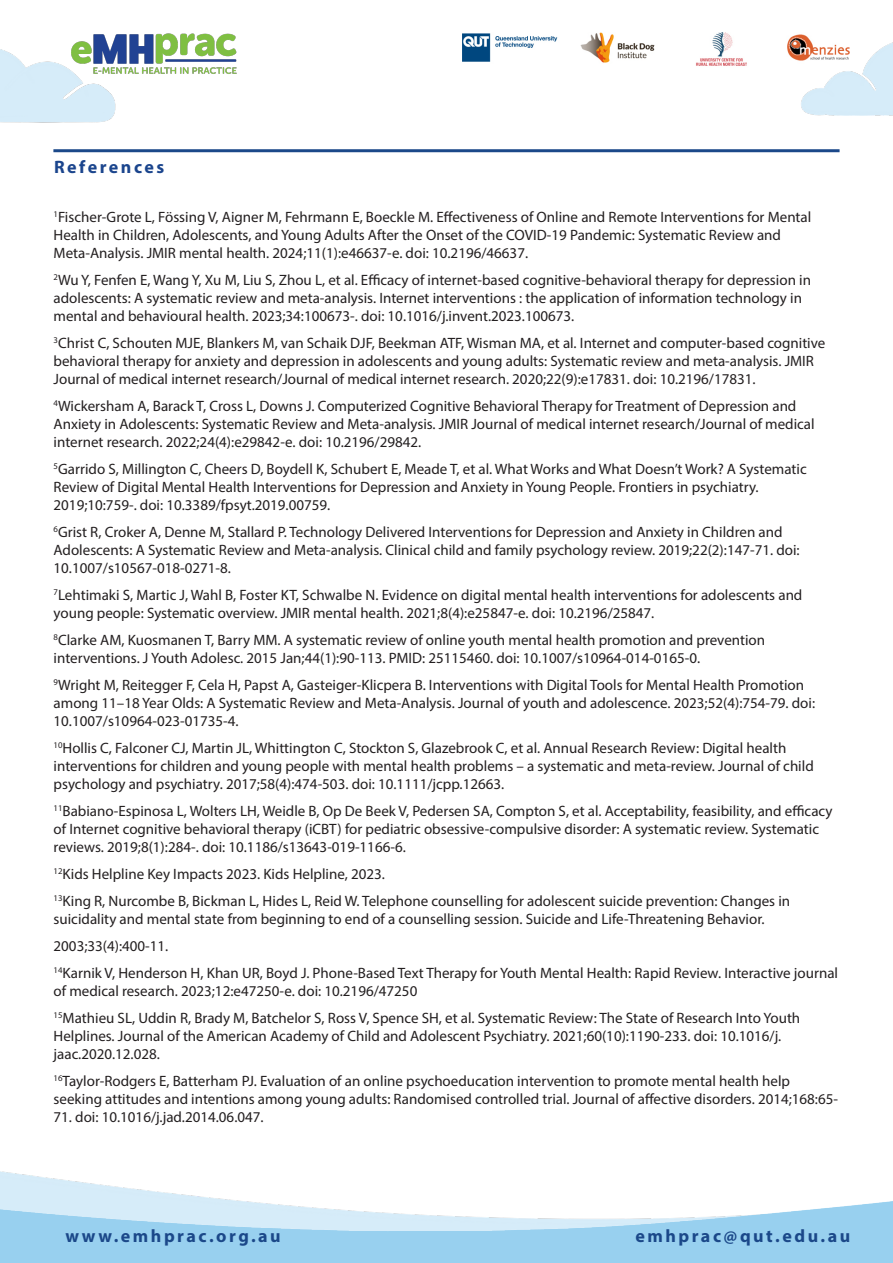
<style>
.page{position:relative;width:893px;height:1263px;background:#fff}
.page>*{position:absolute;margin:0;border:0;box-sizing:border-box;transform-origin:0 0}
.t1{font:700 18px "Myriad Pro";letter-spacing:.14em;color:#1b4889}
.t2{font:700 18px "Myriad Pro";letter-spacing:.14em;color:#1b458d}
.t3{font:15px/18px "Myriad Pro";color:#231f20}
</style>
<div class="page">
<img style="left:163px;top:33px;width:74px;height:41px">
<img style="left:462px;top:32px;width:274px;height:34px">
<img style="left:736px;top:34px;width:157px;height:82px">
<img style="left:0;top:33px;width:163px;height:120px">
<hr style="left:53px;top:149px;width:787px;height:3px;background:#1b4889">
<p class="t2" style="left:54px;top:155px;width:112px">References</p>
<p class="t3" style="left:54px;top:208px;width:759px"><sup>1</sup>Fischer-Grote L, Fössing V, Aigner M, Fehrmann E, Boeckle M. Effectiveness of Online and Remote Interventions for Mental<br>Health in Children, Adolescents, and Young Adults After the Onset of the COVID-19 Pandemic: Systematic Review and</p>
<p class="t3" style="left:54px;top:244px;width:476px">Meta-Analysis. JMIR mental health. 2024;11(1):e46637-e. doi: 10.2196/46637.</p>
<p class="t3" style="left:54px;top:271px;width:759px"><sup>2</sup>Wu Y, Fenfen E, Wang Y, Xu M, Liu S, Zhou L, et al. Efficacy of internet-based cognitive-behavioral therapy for depression in adolescents: A systematic review and meta-analysis. Internet interventions : the application of information technology in</p>
<p class="t3" style="left:54px;top:307px;width:522px">mental and behavioural health. 2023;34:100673-. doi: 10.1016/j.invent.2023.100673.</p>
<p class="t3" style="left:54px;top:334px;width:773px"><sup>3</sup>Christ C, Schouten MJE, Blankers M, van Schaik DJF, Beekman ATF, Wisman MA, et al. Internet and computer-based cognitive behavioral therapy for anxiety and depression in adolescents and young adults: Systematic review and meta-analysis. JMIR<br>Journal of medical internet research/Journal of medical internet research. 2020;22(9):e17831. doi: 10.2196/17831.</p>
<p class="t3" style="left:54px;top:397px;width:763px"><sup>4</sup>Wickersham A, Barack T, Cross L, Downs J. Computerized Cognitive Behavioral Therapy for Treatment of Depression and<br>Anxiety in Adolescents: Systematic Review and Meta-analysis. JMIR Journal of medical internet research/Journal of medical internet research. 2022;24(4):e29842-e. doi: 10.2196/29842.</p>
<p class="t3" style="left:54px;top:460px;width:755px"><sup>5</sup>Garrido S, Millington C, Cheers D, Boydell K, Schubert E, Meade T, et al. What Works and What Doesn’t Work? A Systematic</p>
<p class="t3" style="left:54px;top:478px;width:707px">Review of Digital Mental Health Interventions for Depression and Anxiety in Young People. Frontiers in psychiatry.<br>2019;10:759-. doi: 10.3389/fpsyt.2019.00759.</p>
<p class="t3" style="left:54px;top:523px;width:730px"><sup>6</sup>Grist R, Croker A, Denne M, Stallard P. Technology Delivered Interventions for Depression and Anxiety in Children and</p>
<p class="t3" style="left:54px;top:541px;width:748px">Adolescents: A Systematic Review and Meta-analysis. Clinical child and family psychology review. 2019;22(2):147-71. doi:<br>10.1007/s10567-018-0271-8.</p>
<p class="t3" style="left:54px;top:586px;width:750px"><sup>7</sup>Lehtimaki S, Martic J, Wahl B, Foster KT, Schwalbe N. Evidence on digital mental health interventions for adolescents and young people: Systematic overview. JMIR mental health. 2021;8(4):e25847-e. doi: 10.2196/25847.</p>
<p class="t3" style="left:54px;top:631px;width:713px"><sup>8</sup>Clarke AM, Kuosmanen T, Barry MM. A systematic review of online youth mental health promotion and prevention</p>
<p class="t3" style="left:54px;top:649px;width:648px">interventions. J Youth Adolesc. 2015 Jan;44(1):90-113. PMID: 25115460. doi: 10.1007/s10964-014-0165-0.</p>
<p class="t3" style="left:54px;top:676px;width:763px"><sup>9</sup>Wright M, Reitegger F, Cela H, Papst A, Gasteiger-Klicpera B. Interventions with Digital Tools for Mental Health Promotion among 11–18 Year Olds: A Systematic Review and Meta-Analysis. Journal of youth and adolescence. 2023;52(4):754-79. doi:<br>10.1007/s10964-023-01735-4.</p>
<p class="t3" style="left:54px;top:739px;width:762px"><sup>10</sup>Hollis C, Falconer CJ, Martin JL, Whittington C, Stockton S, Glazebrook C, et al. Annual Research Review: Digital health interventions for children and young people with mental health problems – a systematic and meta‐review. Journal of child psychology and psychiatry. 2017;58(4):474-503. doi: 10.1111/jcpp.12663.</p>
<p class="t3" style="left:54px;top:802px;width:780px"><sup>11</sup>Babiano-Espinosa L, Wolters LH, Weidle B, Op De Beek V, Pedersen SA, Compton S, et al. Acceptability, feasibility, and efficacy of Internet cognitive behavioral therapy (iCBT) for pediatric obsessive-compulsive disorder: A systematic review. Systematic reviews. 2019;8(1):284-. doi: 10.1186/s13643-019-1166-6.</p>
<p class="t3" style="left:54px;top:865px;width:333px"><sup>12</sup>Kids Helpline Key Impacts 2023. Kids Helpline, 2023.</p>
<p class="t3" style="left:54px;top:892px;width:738px"><sup>13</sup>King R, Nurcombe B, Bickman L, Hides L, Reid W. Telephone counselling for adolescent suicide prevention: Changes in</p>
<p class="t3" style="left:54px;top:905px;width:712px;line-height:27px">suicidality and mental state from beginning to end of a counselling session. Suicide and Life-Threatening Behavior.<br>2003;33(4):400-11.</p>
<p class="t3" style="left:54px;top:964px;width:786px"><sup>14</sup>Karnik V, Henderson H, Khan UR, Boyd J. Phone-Based Text Therapy for Youth Mental Health: Rapid Review. Interactive journal of medical research. 2023;12:e47250-e. doi: 10.2196/47250</p>
<p class="t3" style="left:54px;top:1009px;width:748px"><sup>15</sup>Mathieu SL, Uddin R, Brady M, Batchelor S, Ross V, Spence SH, et al. Systematic Review: The State of Research Into Youth<br>Helplines. Journal of the American Academy of Child and Adolescent Psychiatry. 2021;60(10):1190-233. doi: 10.1016/j. jaac.2020.12.028.</p>
<p class="t3" style="left:54px;top:1072px;width:738px"><sup>16</sup>Taylor-Rodgers E, Batterham PJ. Evaluation of an online psychoeducation intervention to promote mental health help</p>
<p class="t3" style="left:54px;top:1090px;width:786px">seeking attitudes and intentions among young adults: Randomised controlled trial. Journal of affective disorders. 2014;168:65-</p>
<p class="t3" style="left:54px;top:1108px;width:212px">71. doi: 10.1016/j.jad.2014.06.047.</p>
<p class="t1" style="left:65px;top:1224px;width:217px">www.emhprac.org.au</p>
<p class="t1" style="left:635px;top:1224px;width:216px">emhprac@qut.edu.au</p>
</div>
